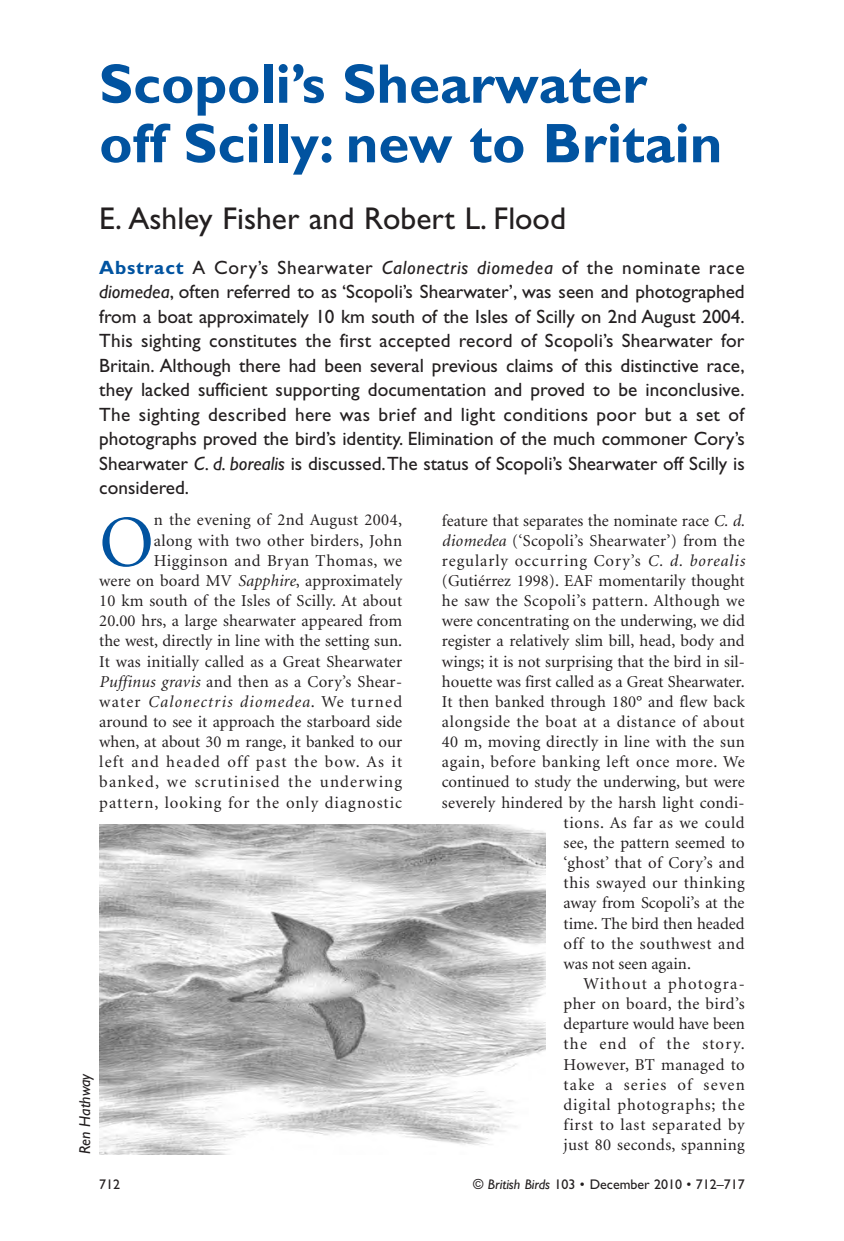
<style>
.page{position:relative;width:844px;height:1241px;background:#fff}
.page>*{position:absolute;margin:0;border:0;box-sizing:border-box;transform-origin:0 0}
.t1{font:73.33px "Minion";color:#0153a0}
.t2{font:700 56px/59.5px "Gill Sans";color:#0153a0}
.t3{font:31.5px "Gill Sans";color:#231f20}
.t4{font:19.25px/24.5px "Gill Sans";color:#231f20;text-align:justify}
.t5{font:16.62px/20.1px "Minion";letter-spacing:.015em;color:#231f20;text-align:right}
.t6{font:16.62px "Minion";letter-spacing:.04em;color:#231f20}
.t7{font:16.62px "Minion";letter-spacing:.07em;color:#231f20}
.t8{font:16.62px "Minion";letter-spacing:.055em;color:#231f20}
.t9{font:16.62px "Minion";letter-spacing:.05em;color:#231f20}
.t10{font:16.62px "Minion";letter-spacing:.045em;color:#231f20}
.t11{font:16.62px "Minion";letter-spacing:.035em;color:#231f20}
.t12{font:italic 15.75px "Gill Sans";color:#231f20}
.t13{font:14px "Gill Sans";color:#231f20}
.s1{font-weight:700;color:#0153a0}
.s2{font-style:italic}
</style>
<div class="page">
<img style="left:99px;top:824px;width:446px;height:329px">
<h2 class="t2" style="left:99px;top:59px;width:624px">Scopoli’s Shearwater off Scilly: new to Britain</h2>
<h3 class="t3" style="left:99px;top:206px;width:468px">E. Ashley Fisher and Robert L. Flood</h3>
<p class="t4" style="left:99px;top:257px;width:647px"><span class="s1">Abstract</span> A Cory’s Shearwater <span class="s2">Calonectris diomedea</span> of the nominate race <span class="s2">diomedea</span>, often referred to as ‘Scopoli’s Shearwater’, was seen and photographed from a boat approximately 10 km south of the Isles of Scilly on 2nd August 2004.<br>This sighting constitutes the first accepted record of Scopoli’s Shearwater for Britain. Although there had been several previous claims of this distinctive race, they lacked sufficient supporting documentation and proved to be inconclusive.<br>The sighting described here was brief and light conditions poor but a set of photographs proved the bird’s identity. Elimination of the much commoner Cory’s Shearwater <span class="s2">C. d. borealis</span> is discussed. The status of Scopoli’s Shearwater off Scilly is considered.</p>
<p class="t5" style="left:99px;top:511px;width:304px">n the evening of 2nd August 2004,<br>along with two other birders, John Higginson and Bryan Thomas, we<br>were on board MV <span class="s2">Sapphire</span>, approximately 10 km south of the Isles of Scilly. At about 20.00 hrs, a large shearwater appeared from the west, directly in line with the setting sun.<br>It was initially called as a Great Shearwater <span class="s2">Puffinus gravis</span> and then as a Cory’s Shear&shy;water <span class="s2">Calonectris diomedea</span>. We turned around to see it approach the starboard side when, at about 30 m range, it banked to our left and headed off past the bow. As it banked, we scrutinised the underwing pattern, looking for the only diagnostic</p>
<p class="t5" style="left:442px;top:511px;width:304px">feature that separates the nominate race <span class="s2">C. d.</span></p>
<h1 class="t1" style="left:99px;top:513px;width:56px">O</h1>
<p class="t5" style="left:442px;top:531px;width:304px"><span class="s2">diomedea</span> (‘Scopoli’s Shearwater’) from the</p>
<p class="t8" style="left:442px;top:554px;width:304px">regularly occurring Cory’s <span class="s2">C. d. borealis</span></p>
<p class="t5" style="left:442px;top:572px;width:304px">(Gutiérrez 1998). EAF momentarily thought</p>
<p class="t5" style="left:442px;top:592px;width:304px">he saw the Scopoli’s pattern. Although we</p>
<p class="t5" style="left:442px;top:612px;width:304px">were concentrating on the underwing, we did</p>
<p class="t5" style="left:442px;top:632px;width:304px">register a relatively slim bill, head, body and</p>
<p class="t5" style="left:442px;top:652px;width:304px">wings; it is not surprising that the bird in sil-</p>
<p class="t5" style="left:442px;top:672px;width:304px">houette was first called as a Great Shearwater.</p>
<p class="t5" style="left:442px;top:692px;width:304px">It then banked through 180° and flew back</p>
<p class="t6" style="left:442px;top:715px;width:304px">alongside the boat at a distance of about</p>
<p class="t5" style="left:442px;top:733px;width:304px">40 m, moving directly in line with the sun</p>
<p class="t6" style="left:442px;top:755px;width:304px">again, before banking left once more. We</p>
<p class="t5" style="left:442px;top:773px;width:304px">continued to study the underwing, but were</p>
<p class="t5" style="left:442px;top:793px;width:304px">severely hindered by the harsh light condi-</p>
<p class="t6" style="left:563px;top:815px;width:182px">tions. As far as we could</p>
<p class="t5" style="left:563px;top:833px;width:183px">see, the pattern seemed to</p>
<p class="t5" style="left:563px;top:853px;width:182px">‘ghost’ that of Cory’s and</p>
<p class="t11" style="left:563px;top:876px;width:182px">this swayed our thinking</p>
<p class="t5" style="left:563px;top:894px;width:182px">away from Scopoli’s at the</p>
<p class="t5" style="left:563px;top:914px;width:182px">time. The bird then headed</p>
<p class="t6" style="left:563px;top:936px;width:182px">off to the southwest and</p>
<p class="t5" style="left:563px;top:954px;width:129px">was not seen again.</p>
<p class="t7" style="left:583px;top:976px;width:163px">Without a photogra-</p>
<p class="t5" style="left:563px;top:994px;width:182px">pher on board, the bird’s</p>
<p class="t5" style="left:563px;top:1015px;width:182px">departure would have been</p>
<p class="t7" style="left:563px;top:1037px;width:182px">the end of the story.</p>
<p class="t5" style="left:563px;top:1055px;width:182px">However, BT managed to</p>
<p class="t7" style="left:563px;top:1077px;width:182px">take a series of seven</p>
<p class="t9" style="left:563px;top:1097px;width:182px">digital photographs; the</p>
<p class="t10" style="left:563px;top:1117px;width:182px">first to last separated by</p>
<p class="t5" style="left:563px;top:1135px;width:182px">just 80 seconds, spanning</p>
<p class="t12" style="left:79px;top:1153px;width:82px;rotate:-90deg">Ren Hathway</p>
<p class="t13" style="left:99px;top:1179px;width:22px">712</p>
<p class="t13" style="left:473px;top:1179px;width:273px"><span class="s2">© British Birds</span> 103 • December 2010 • 712–717</p>
</div>
